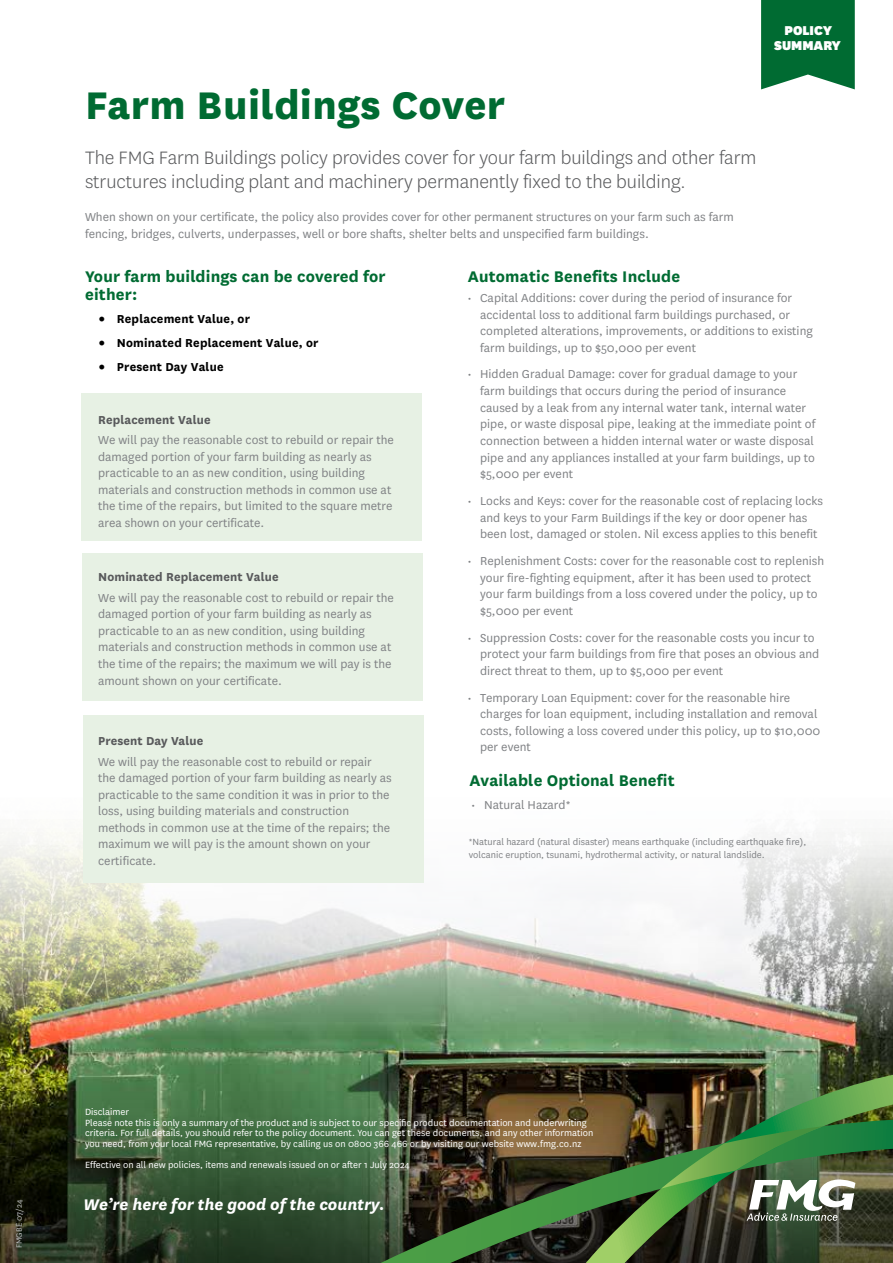
<style>
.page{position:relative;width:893px;height:1263px;background:#fff}
.page>*{position:absolute;margin:0;border:0;box-sizing:border-box;transform-origin:0 0}
.t1{font:800 45px "National";letter-spacing:.01em;color:#006b32}
.t2{font:300 21px/24px "National";letter-spacing:-.005em;color:#58595b}
.t3{font:700 18px/18px "National";letter-spacing:.01em;color:#006b32}
.t4{font:italic 700 18px "National";color:#fff}
.t5{font:900 15px/14.5px "National";color:#fff;text-align:center}
.t6{font:13.5px/16.5px "National";color:#808285}
.t7{font:700 13.5px "National";letter-spacing:.015em;color:#000}
.t8{font:700 13.5px "National";letter-spacing:.01em;color:#58595b}
.t9{font:10.5px/10.5px "National";color:#fff}
.t10{font:10.5px/13.5px "National";color:#808285}
.t11{font:9px "National";color:#bcbec0}
</style>
<div class="page">
<svg style="left:761px;top:0;width:94px;height:89px;background:#147642"></svg>
<img style="left:0;top:782px;width:893px;height:285px">
<svg style="left:0;top:1067px;width:893px;height:196px;background:#384f2f"></svg>
<img style="left:381px;top:1120px;width:205px;height:143px">
<img style="left:586px;top:1075px;width:307px;height:188px">
<img style="left:661px;top:1126px;width:194px;height:95px">
<div style="left:81px;top:394px;width:340px;height:147px;background:#e7f1e4"></div>
<div style="left:82px;top:553px;width:340px;height:148px;background:#e7f1e4"></div>
<div style="left:83px;top:715px;width:340px;height:167px;background:#e7f1e4"></div>
<p class="t5" style="left:774px;top:23px;width:68px">POLICY<br>SUMMARY</p>
<h1 class="t1" style="left:85px;top:72px;width:422px">Farm Buildings Cover</h1>
<h2 class="t2" style="left:85px;top:145px;width:673px">The FMG Farm Buildings policy provides cover for your farm buildings and other farm structures including plant and machinery permanently fixed to the building.</h2>
<p class="t6" style="left:85px;top:208px;width:650px">When shown on your certificate, the policy also provides cover for other permanent structures on your farm such as farm fencing, bridges, culverts, underpasses, well or bore shafts, shelter belts and unspecified farm buildings.</p>
<h3 class="t3" style="left:85px;top:266px;width:302px">Your farm buildings can be covered for either:</h3>
<h3 class="t3" style="left:468px;top:266px;width:214px">Automatic Benefits Include</h3>
<p class="t6" style="left:480px;top:290px;width:334px;text-indent:-13px">• Capital Additions: cover during the period of insurance for accidental loss to additional farm buildings purchased, or completed alterations, improvements, or additions to existing farm buildings, up to $50,000 per event</p>
<p class="t6" style="left:480px;top:365px;width:337px;text-indent:-13px">• Hidden Gradual Damage: cover for gradual damage to your farm buildings that occurs during the period of insurance caused by a leak from any internal water tank, internal water pipe, or waste disposal pipe, leaking at the immediate point of connection between a hidden internal water or waste disposal pipe and any appliances installed at your farm buildings, up to $5,000 per event</p>
<p class="t6" style="left:467px;top:492px;width:357px;text-align:center">• Locks and Keys: cover for the reasonable cost of replacing locks and keys to your Farm Buildings if the key or door opener has been lost, damaged or stolen. Nil excess applies to this benefit</p>
<p class="t6" style="left:480px;top:552px;width:346px;text-indent:-13px">• Replenishment Costs: cover for the reasonable cost to replenish your fire-fighting equipment, after it has been used to protect your farm buildings from a loss covered under the policy, up to $5,000 per event</p>
<p class="t6" style="left:480px;top:629px;width:341px;text-indent:-13px">• Suppression Costs: cover for the reasonable costs you incur to protect your farm buildings from fire that poses an obvious and direct threat to them, up to $5,000 per event</p>
<p class="t6" style="left:480px;top:689px;width:342px;text-indent:-13px">• Temporary Loan Equipment: cover for the reasonable hire charges for loan equipment, including installation and removal costs, following a loss covered under this policy, up to $10,000 per event</p>
<h3 class="t3" style="left:469px;top:770px;width:207px">Available Optional Benefit</h3>
<p class="t6" style="left:471px;top:796px;width:101px">• Natural Hazard*</p>
<p class="t10" style="left:469px;top:834px;width:339px">*Natural hazard (natural disaster) means earthquake (including earthquake fire), volcanic eruption, tsunami, hydrothermal activity, or natural landslide.</p>
<p class="t7" style="left:99px;top:309px;width:153px">• Replacement Value, or</p>
<p class="t7" style="left:99px;top:333px;width:221px">• Nominated Replacement Value, or</p>
<p class="t7" style="left:99px;top:357px;width:126px">• Present Day Value</p>
<p class="t8" style="left:98px;top:410px;width:114px">Replacement Value</p>
<p class="t6" style="left:98px;top:431px;width:297px">We will pay the reasonable cost to rebuild or repair the damaged portion of your farm building as nearly as practicable to an as new condition, using building materials and construction methods in common use at the time of the repairs, but limited to the square metre area shown on your certificate.</p>
<p class="t8" style="left:98px;top:568px;width:182px">Nominated Replacement Value</p>
<p class="t6" style="left:98px;top:589px;width:297px">We will pay the reasonable cost to rebuild or repair the damaged portion of your farm building as nearly as practicable to an as new condition, using building materials and construction methods in common use at the time of the repairs; the maximum we will pay is the amount shown on your certificate.</p>
<p class="t8" style="left:98px;top:731px;width:107px">Present Day Value</p>
<p class="t6" style="left:98px;top:753px;width:295px">We will pay the reasonable cost to rebuild or repair the damaged portion of your farm building as nearly as practicable to the same condition it was in prior to the loss, using building materials and construction methods in common use at the time of the repairs; the maximum we will pay is the amount shown on your certificate.</p>
<p class="t11" style="left:13px;top:1248px;width:50px;rotate:-90deg">FMGBE 07/24</p>
<p class="t9" style="left:85px;top:1106px;width:510px">Disclaimer<br>Please note this is only a summary of the product and is subject to our specific product documentation and underwriting criteria. For full details, you should refer to the policy document. You can get these documents, and any other information you need, from your local FMG representative, by calling us on 0800 366 466 or by visiting our website www.fmg.co.nz</p>
<p class="t9" style="left:85px;top:1159px;width:326px">Effective on all new policies, items and renewals issued on or after 1 July 2024</p>
<h3 class="t4" style="left:84px;top:1191px;width:303px">We’re here for the good of the country.</h3>
</div>
